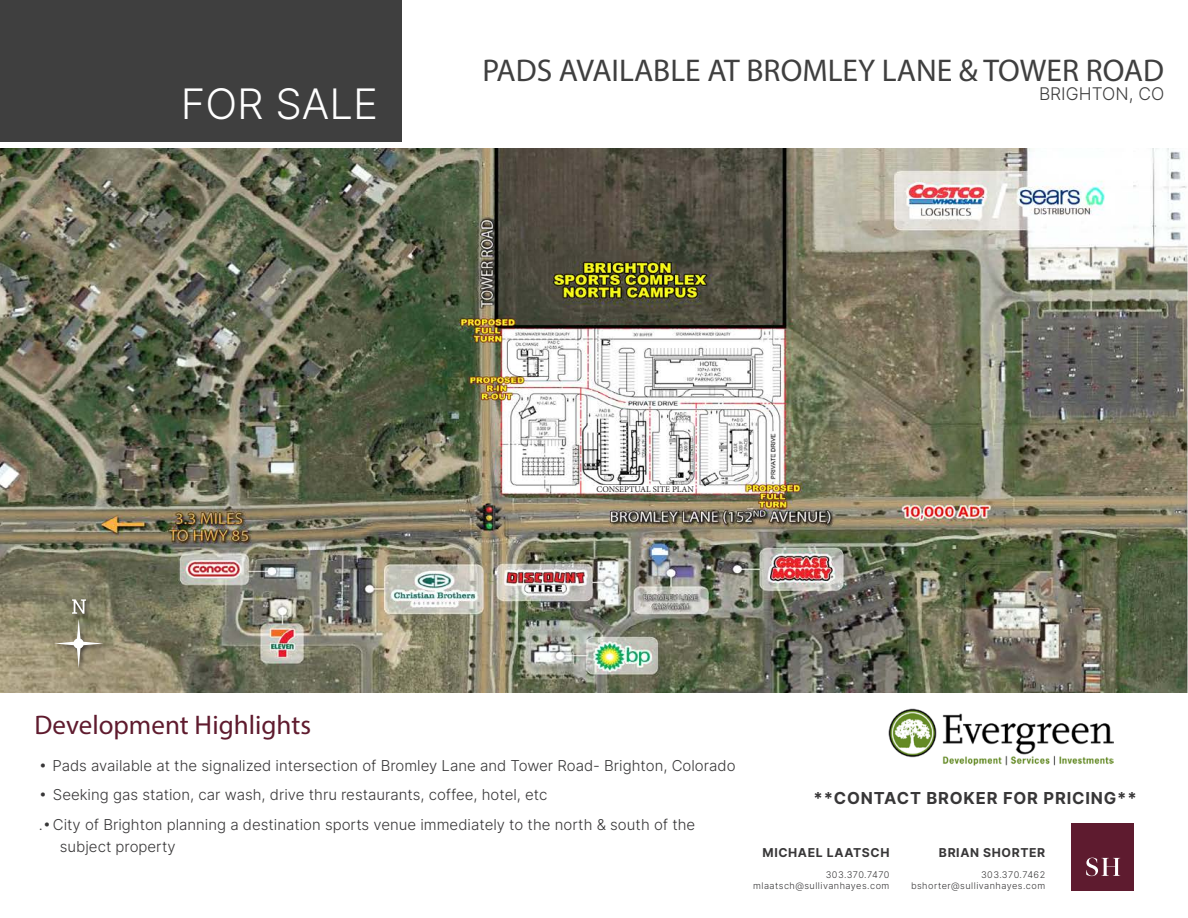
<style>
.page{position:relative;width:1188px;height:918px;background:#fff}
.page>*{position:absolute;margin:0;border:0;box-sizing:border-box;transform-origin:0 0}
.t1{font:300 42px "Inter";color:#fff}
.t2{font:31.5px "Myriad Pro";color:#3f3f3f}
.t3{font:27px "Myriad Pro";color:#5f1b2e}
.t4{font:300 17.4px "Inter";color:#3f3f3f}
.t5{font:700 16.5px "Inter";letter-spacing:.05em;color:#383738}
.t6{font:300 15px/29.2px "Inter";color:#383738}
.t7{font:700 12.3px "Inter";letter-spacing:.05em;color:#383738}
.t8{font:300 9.15px/11.2px "Inter";letter-spacing:.05em;color:#383738;text-align:right}
.t9{font:8.7px "Minion Pro";color:#231f20}
</style>
<div class="page">
<div style="left:0;top:0;width:401px;height:141px;background:#3f3f3f"></div>
<img style="left:0;top:148px;width:1188px;height:544px">
<div style="left:1072px;top:824px;width:62px;height:67px;background:#5e1b2f"></div>
<svg style="left:1086px;top:858px;width:34px;height:18px"></svg>
<div style="left:54px;top:598px;width:55px;height:75px;background:#231f20;opacity:.75"></div>
<svg style="left:54px;top:599px;width:49px;height:69px;background:#948f76"></svg>
<img style="left:889px;top:709px;width:225px;height:57px">
<div style="left:596px;top:486px;width:99px;height:7px;background:#fff"></div>
<h1 class="t1" style="left:181px;top:74px;width:199px">FOR SALE</h1>
<h2 class="t2" style="left:482px;top:51px;width:683px">PADS AVAILABLE AT BROMLEY LANE &amp; TOWER ROAD</h2>
<p class="t4" style="left:1039px;top:81px;width:127px">BRIGHTON, CO</p>
<p class="t9" style="left:597px;top:484px;width:99px">CONSEPTUAL SITE PLAN</p>
<h3 class="t3" style="left:35px;top:708px;width:278px">Development Highlights</h3>
<p class="t6" style="left:39px;top:751px;width:698px">• Pads available at the signalized intersection of Bromley Lane and Tower Road- Brighton, Colorado</p>
<p class="t6" style="left:39px;top:780px;width:658px">• Seeking gas station, car wash, drive thru restaurants, coffee, hotel, etc<br>.•City of Brighton planning a destination sports venue immediately to the north &amp; south of the</p>
<p class="t6" style="left:60px;top:832px;width:117px">subject property</p>
<p class="t7" style="left:763px;top:844px;width:128px">MICHAEL LAATSCH</p>
<p class="t8" style="left:753px;top:869px;width:138px">303.370.7470 mlaatsch@sullivanhayes.com</p>
<p class="t5" style="left:814px;top:786px;width:325px">**CONTACT BROKER FOR PRICING**</p>
<p class="t7" style="left:939px;top:844px;width:108px">BRIAN SHORTER</p>
<p class="t8" style="left:911px;top:869px;width:136px">303.370.7462 bshorter@sullivanhayes.com</p>
</div>
